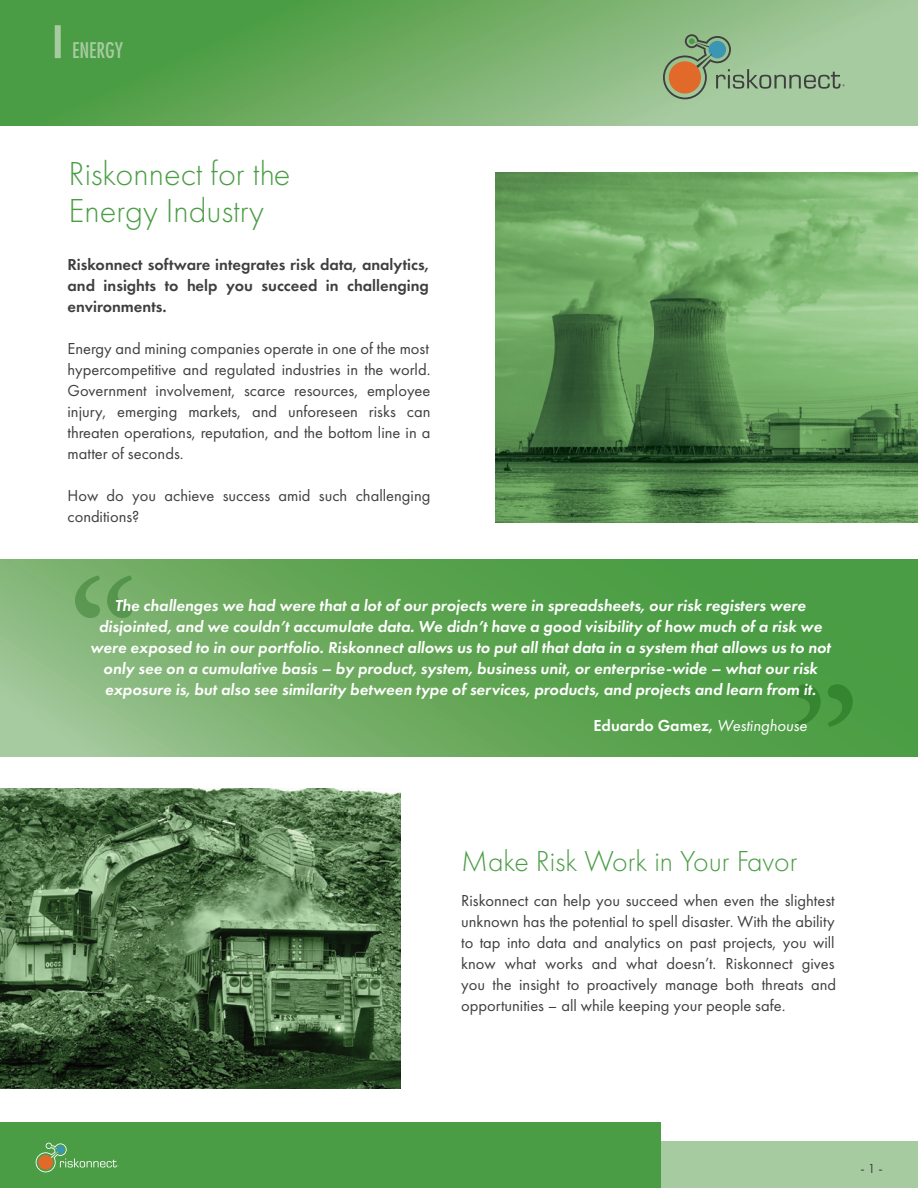
<style>
.page{position:relative;width:918px;height:1188px;background:#fff}
.page>*{position:absolute;margin:0;border:0;box-sizing:border-box;transform-origin:0 0}
.t1{font:300 34.5px/37.5px "Futura PT";color:#4a9d44}
.t2{font:300 30px "Futura PT";color:#4a9d44}
.t3{font:condensed 21px "Futura Std";color:#a7cba1}
.t4{font:16.5px/21px "Futura PT";color:#3f3f3f;text-align:justify}
.t5{font:italic 600 16.5px/21px "Futura PT";color:#fff;text-align:center}
.t6{font:600 16.5px/21px "Futura PT";color:#3f3f3f;text-align:justify}
.t7{font:600 16.5px "Futura PT";color:#fff}
.t8{font:13.5px "Futura PT";color:#3f3f3f}
.s1{font-weight:400;font-style:italic}
</style>
<div class="page">
<svg style="left:0;top:559px;width:918px;height:198px;background:#66a85b"></svg>
<img style="left:496px;top:173px;width:422px;height:350px">
<svg style="left:0;top:0;width:918px;height:125px;background:#73af69"></svg>
<div style="left:504px;top:1141px;width:414px;height:47px;background:#a7cba1"></div>
<div style="left:0;top:1122px;width:660px;height:66px;background:#4a9d44"></div>
<svg style="left:36px;top:1143px;width:83px;height:29px"></svg>
<svg style="left:663px;top:34px;width:182px;height:65px;background:#99b289"></svg>
<div style="left:55px;top:25px;width:6px;height:33px;background:#a7cba1"></div>
<svg style="left:75px;top:575px;width:57px;height:43px;background:#6ba560"></svg>
<svg style="left:796px;top:684px;width:57px;height:43px;background:#42923c"></svg>
<img style="left:0;top:788px;width:401px;height:301px">
<p class="t3" style="left:72px;top:38px;width:53px">ENERGY</p>
<p class="t1" style="left:69px;top:155px;width:223px">Riskonnect for the<br>Energy Industry</p>
<p class="t6" style="left:68px;top:253px;width:363px">Riskonnect software integrates risk data, analytics, and insights to help you succeed in challenging environments.</p>
<p class="t4" style="left:68px;top:338px;width:365px">Energy and mining companies operate in one of the most hypercompetitive and regulated industries in the world.<br>Government involvement, scarce resources, employee injury, emerging markets, and unforeseen risks can threaten operations, reputation, and the bottom line in a matter of seconds.</p>
<p class="t4" style="left:68px;top:485px;width:364px">How do you achieve success amid such challenging conditions?</p>
<p class="t5" style="left:90px;top:595px;width:742px">The challenges we had were that a lot of our projects were in spreadsheets, our risk registers were disjointed, and we couldn’t accumulate data. We didn’t have a good visibility of how much of a risk we were exposed to in our portfolio. Riskonnect allows us to put all that data in a system that allows us to not only see on a cumulative basis – by product, system, business unit, or enterprise-wide – what our risk exposure is, but also see similarity between type of services, products, and projects and learn from it.</p>
<p class="t7" style="left:594px;top:716px;width:215px">Eduardo Gamez, <span class="s1">Westinghouse</span></p>
<p class="t2" style="left:461px;top:844px;width:338px">Make Risk Work in Your Favor</p>
<p class="t4" style="left:461px;top:890px;width:376px">Riskonnect can help you succeed when even the slightest unknown has the potential to spell disaster. With the ability to tap into data and analytics on past projects, you will know what works and what doesn’t. Riskonnect gives you the insight to proactively manage both threats and opportunities – all while keeping your people safe.</p>
<p class="t8" style="left:860px;top:1160px;width:24px">- 1 -</p>
</div>
